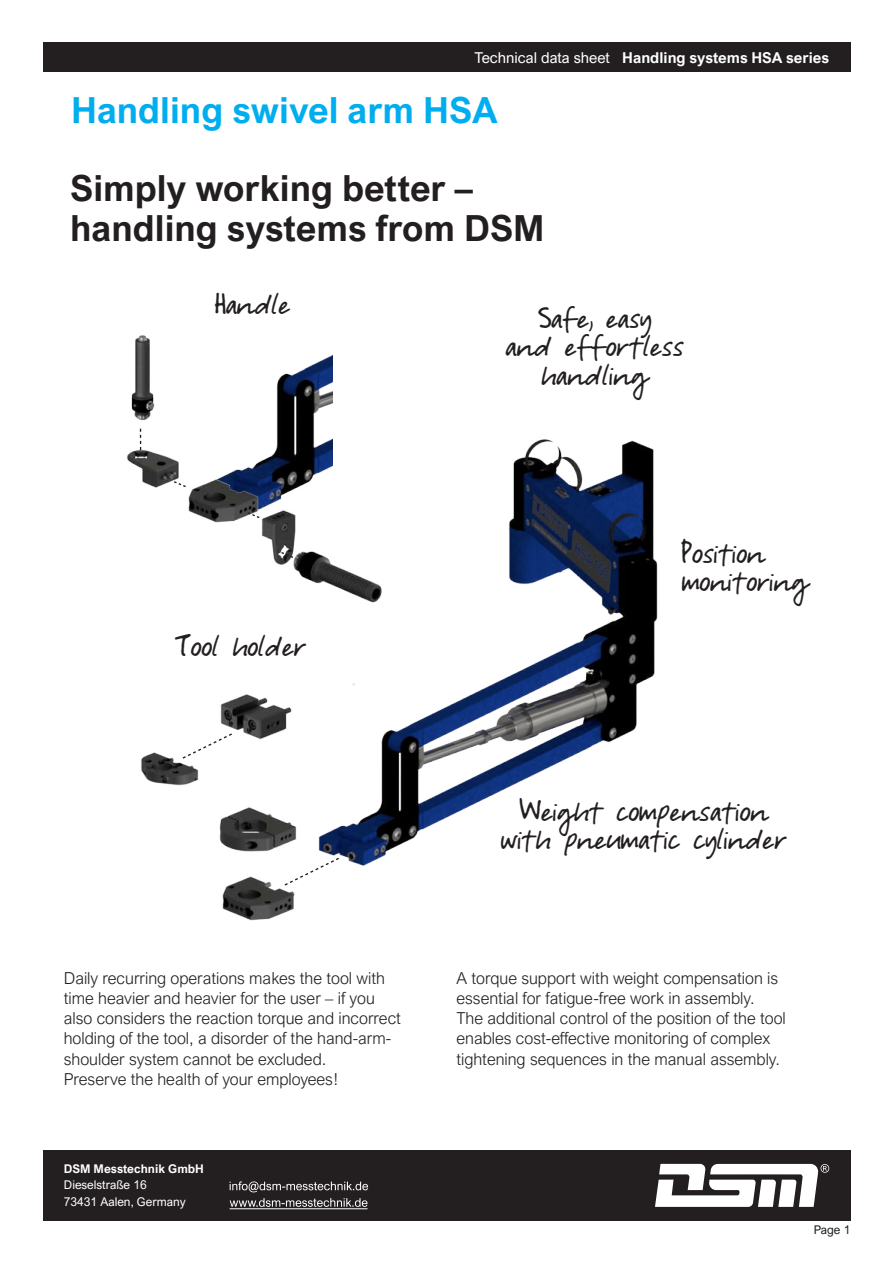
<style>
.page{position:relative;width:893px;height:1263px;background:#fff}
.page>*{position:absolute;margin:0;border:0;box-sizing:border-box;transform-origin:0 0}
.t1{font:700 36px/40.5px "Arial Nova";color:#231f20}
.t2{font:700 36px "Arial Nova";color:#00aeef}
.t3{font:17.25px/28.5px "Courtney Dorkling";color:#231f20;text-align:center}
.t4{font:300 16.5px/20.2px "Arial Nova";color:#231f20}
.t5{font:700 15px "Arial Nova";color:#fff}
.t6{font:12px/16.5px "Arial Nova";color:#fff}
.t7{font:700 12px "Arial Nova";color:#fff}
.t8{font:12px "Arial Nova";color:#231f20}
.s1{font-weight:400}
</style>
<div class="page">
<img style="left:318px;top:438px;width:340px;height:428px">
<img style="left:218px;top:355px;width:114px;height:167px">
<img style="left:222px;top:876px;width:73px;height:45px">
<img style="left:219px;top:807px;width:78px;height:45px">
<img style="left:220px;top:694px;width:72px;height:45px">
<img style="left:141px;top:752px;width:58px;height:34px">
<img style="left:188px;top:479px;width:72px;height:44px">
<img style="left:260px;top:510px;width:36px;height:55px">
<img style="left:293px;top:549px;width:90px;height:55px">
<img style="left:127px;top:448px;width:52px;height:40px">
<svg style="left:283px;top:856px;width:58px;height:31px"></svg>
<svg style="left:181px;top:732px;width:53px;height:28px"></svg>
<svg style="left:246px;top:511px;width:15px;height:8px"></svg>
<svg style="left:172px;top:480px;width:14px;height:8px"></svg>
<svg style="left:280px;top:551px;width:15px;height:8px"></svg>
<svg style="left:140px;top:429px;width:1px;height:27px"></svg>
<img style="left:131px;top:335px;width:24px;height:86px">
<div style="left:43px;top:1150px;width:807px;height:70px;background:#231f20"></div>
<div style="left:43px;top:43px;width:807px;height:29px;background:#231f20"></div>
<svg style="left:655px;top:1164px;width:174px;height:43px"></svg>
<svg style="left:230px;top:1181px;width:138px;height:11px"></svg>
<svg style="left:230px;top:1198px;width:137px;height:9px"></svg>
<hr style="left:230px;top:1208px;width:137px;height:1px;background:#fff">
<p class="t5" style="left:475px;top:51px;width:356px"><span class="s1">Technical data sheet</span> Handling systems HSA series</p>
<h1 class="t2" style="left:71px;top:96px;width:428px">Handling swivel arm HSA</h1>
<h1 class="t1" style="left:70px;top:171px;width:476px">Simply working better – handling systems from DSM</h1>
<p class="t3" style="left:215px;top:294px;width:77px">Handle</p>
<p class="t3" style="left:175px;top:636px;width:133px">Tool holder</p>
<p class="t3" style="left:506px;top:307px;width:180px">Safe, easy<br>and effortless handling</p>
<p class="t3" style="left:682px;top:543px;width:129px;text-align:left">Position ümonitoring</p>
<p class="t3" style="left:501px;top:800px;width:287px">Weight compensation with pneumatic cylinder</p>
<p class="t4" style="left:64px;top:969px;width:339px">Daily recurring operations makes the tool with time heavier and heavier for the user – if you also considers the reaction torque and incorrect holding of the tool, a disorder of the hand-arm&shy;shoulder system cannot be excluded.<br>Preserve the health of your employees!</p>
<p class="t4" style="left:456px;top:969px;width:331px">A torque support with weight compensation is essential for fatigue-free work in assembly.<br>The additional control of the position of the tool enables cost-effective monitoring of complex tightening sequences in the manual assembly.</p>
<p class="t7" style="left:64px;top:1163px;width:142px">DSM Messtechnik GmbH</p>
<p class="t6" style="left:64px;top:1177px;width:123px">Dieselstraße 16<br>73431 Aalen, Germany</p>
<p class="t8" style="left:814px;top:1224px;width:38px">Page 1</p>
</div>
